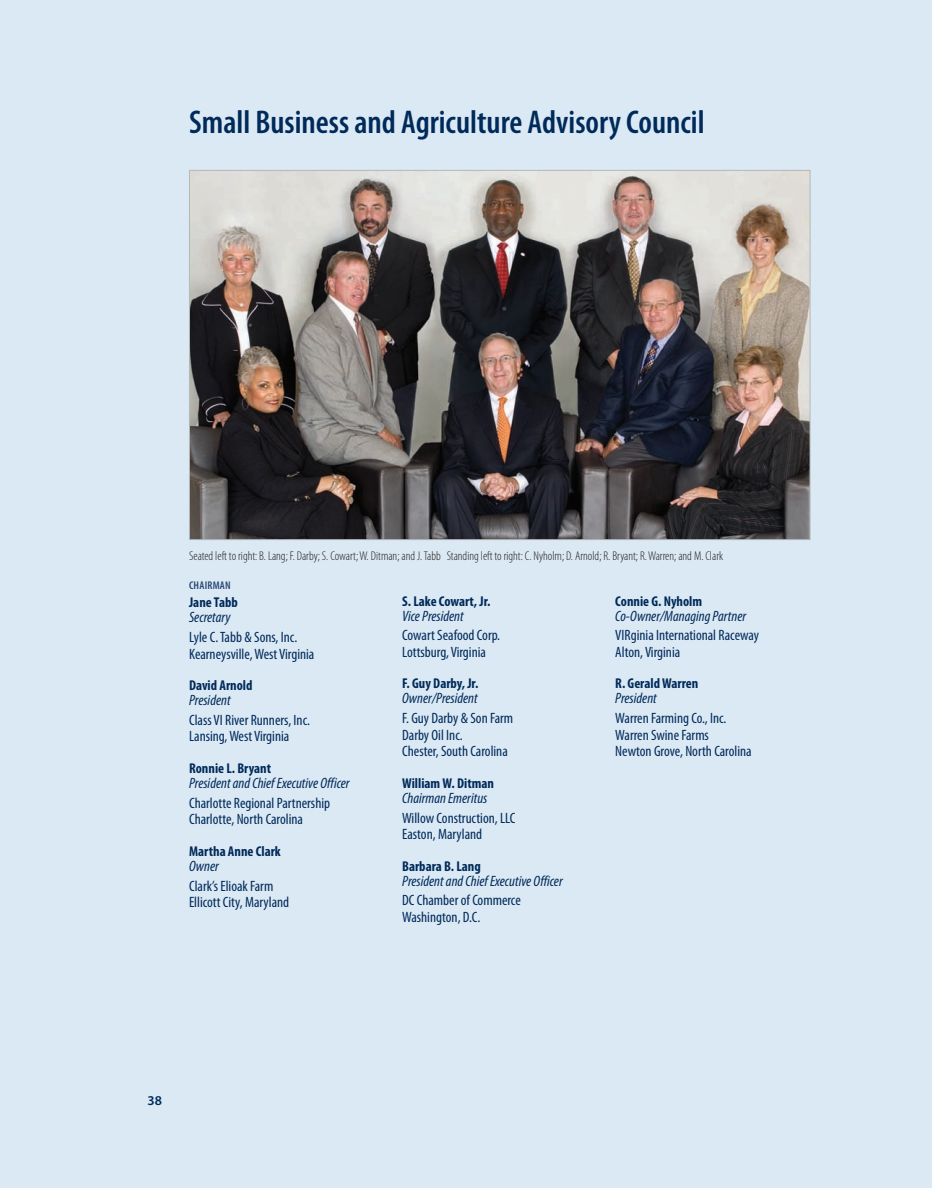
<style>
.page{position:relative;width:932px;height:1188px;background:#dbe9f4}
.page>*{position:absolute;margin:0;border:0;box-sizing:border-box;transform-origin:0 0}
.t1{font:600 condensed 33px "Myriad Pro";color:#002a5a}
.t2{font:condensed 15px/16.5px "Myriad Pro";color:#002a5a}
.t3{font:italic condensed 15px "Myriad Pro";color:#002a5a}
.t4{font:700 condensed 14.25px "Myriad Pro";color:#002a5a}
.t5{font:600 13.5px "Myriad Pro";color:#002a5a}
.t6{font:300 condensed 12.75px "Myriad Pro";color:#231f20}
.t7{font:600 condensed 11.25px "Myriad Pro";letter-spacing:.02em;color:#254571}
</style>
<div class="page">
<img style="left:191px;top:172px;width:617px;height:366px">
<h1 class="t1" style="left:189px;top:110px;width:517px">Small Business and Agriculture Advisory Council</h1>
<p class="t6" style="left:189px;top:551px;width:535px">Seated left to right: B. Lang; F. Darby; S. Cowart;W. Ditman; and J.Tabb Standing left to right: C. Nyholm; D. Arnold; R. Bryant; R.Warren; and M. Clark</p>
<p class="t7" style="left:189px;top:581px;width:43px">CHAIRMAn</p>
<p class="t4" style="left:189px;top:598px;width:50px">Jane Tabb</p>
<p class="t3" style="left:189px;top:612px;width:43px">Secretary</p>
<p class="t2" style="left:189px;top:630px;width:127px">Lyle C. Tabb &amp; Sons, Inc.<br>Kearneysville, West Virginia</p>
<p class="t4" style="left:189px;top:680px;width:65px">David Arnold</p>
<p class="t3" style="left:189px;top:695px;width:43px">President</p>
<p class="t2" style="left:189px;top:713px;width:122px">Class VI River Runners, Inc.<br>Lansing, West Virginia</p>
<p class="t4" style="left:189px;top:763px;width:84px">Ronnie L. Bryant</p>
<p class="t3" style="left:189px;top:778px;width:162px">President and Chief Executive Officer</p>
<p class="t2" style="left:189px;top:796px;width:142px">Charlotte Regional Partnership<br>Charlotte, North Carolina</p>
<p class="t4" style="left:189px;top:846px;width:93px">Martha Anne Clark</p>
<p class="t3" style="left:189px;top:861px;width:31px">Owner</p>
<p class="t2" style="left:189px;top:879px;width:102px">Clark’s Elioak Farm<br>Ellicott City, Maryland</p>
<p class="t4" style="left:402px;top:596px;width:90px">S. Lake Cowart, Jr.</p>
<p class="t3" style="left:402px;top:610px;width:63px">Vice President</p>
<p class="t2" style="left:402px;top:628px;width:99px">Cowart Seafood Corp.<br>Lottsburg, Virginia</p>
<p class="t4" style="left:402px;top:679px;width:78px">F. Guy Darby, Jr.</p>
<p class="t3" style="left:402px;top:693px;width:77px">Owner/President</p>
<p class="t2" style="left:402px;top:711px;width:112px">F. Guy Darby &amp; Son Farm<br>Darby Oil Inc.<br>Chester, South Carolina</p>
<p class="t4" style="left:402px;top:778px;width:93px">William W. Ditman</p>
<p class="t3" style="left:402px;top:793px;width:87px">Chairman Emeritus</p>
<p class="t2" style="left:402px;top:811px;width:115px">Willow Construction, LLC<br>Easton, Maryland</p>
<p class="t4" style="left:402px;top:861px;width:80px">Barbara B. Lang</p>
<p class="t3" style="left:402px;top:875px;width:162px">President and Chief Executive Officer</p>
<p class="t2" style="left:402px;top:894px;width:120px">DC Chamber of Commerce<br>Washington, D.C.</p>
<p class="t4" style="left:615px;top:596px;width:88px">Connie G. Nyholm</p>
<p class="t3" style="left:615px;top:610px;width:132px">Co-Owner/Managing Partner</p>
<p class="t2" style="left:615px;top:628px;width:145px">VIRginia International Raceway<br>Alton, Virginia</p>
<p class="t4" style="left:615px;top:679px;width:85px">R. Gerald Warren</p>
<p class="t3" style="left:615px;top:693px;width:43px">President</p>
<p class="t2" style="left:615px;top:711px;width:138px">Warren Farming Co., Inc.<br>Warren Swine Farms<br>Newton Grove, North Carolina</p>
<p class="t5" style="left:148px;top:1096px;width:16px">38</p>
</div>
